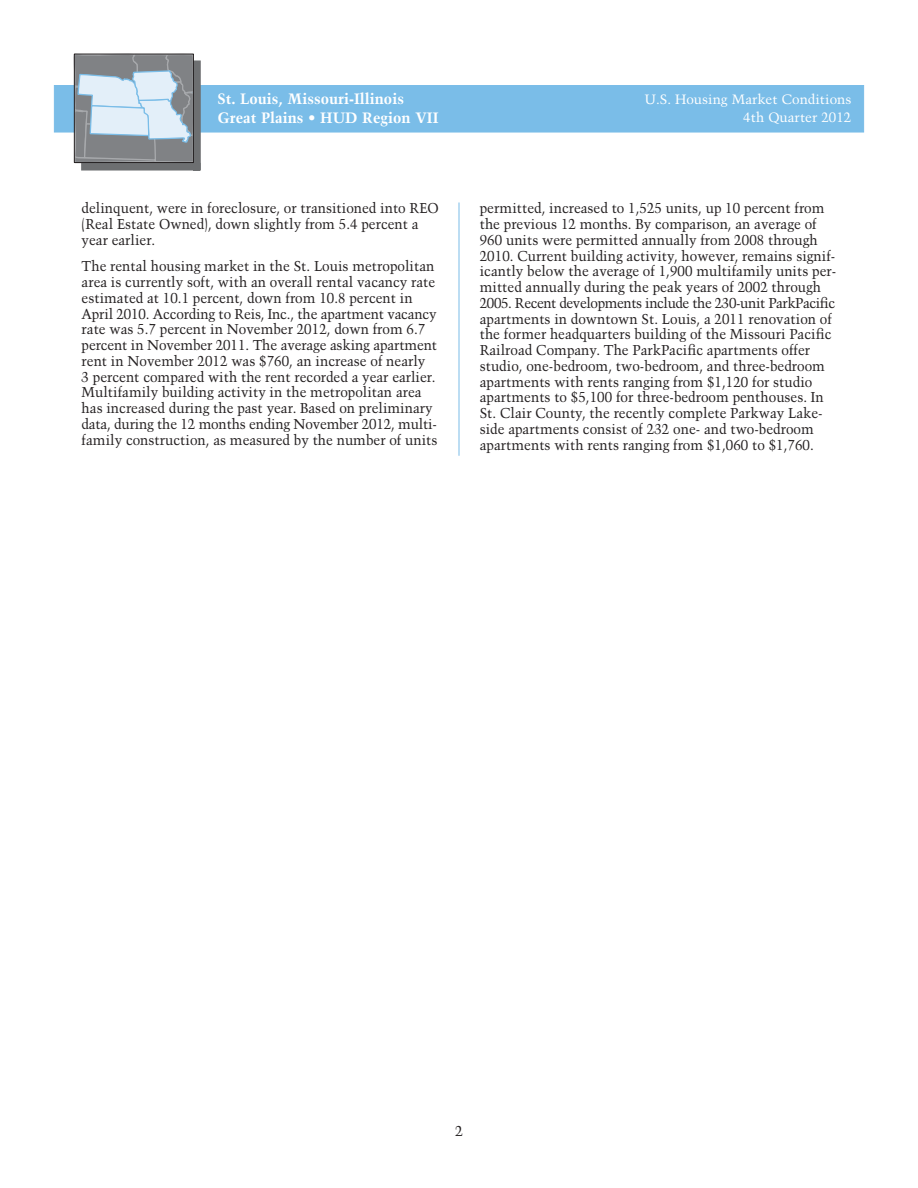
<style>
.page{position:relative;width:918px;height:1188px;background:#fff}
.page>*{position:absolute;margin:0;border:0;box-sizing:border-box;transform-origin:0 0}
.t1{font:700 15px/19.5px "Trump Mediaeval";color:#fff}
.t2{font:14.25px/15.8px "Trump Mediaeval";color:#231f20;scale:.95 1}
.t3{font:14.25px "Trump Mediaeval";color:#231f20}
.t4{font:13.5px/18px "Trump Mediaeval";color:#fff;text-align:right}
</style>
<div class="page">
<div style="left:54px;top:85px;width:810px;height:47px;background:#7abde8"></div>
<div style="left:193px;top:60px;width:8px;height:111px;background:#6d6f71"></div>
<div style="left:81px;top:163px;width:119px;height:8px;background:#6d6f71"></div>
<svg style="left:74px;top:53px;width:122px;height:114px;background:#a3abb3"></svg>
<hr style="left:459px;top:202px;width:1px;height:254px;background:#7abde8">
<p class="t1" style="left:217px;top:88px;width:223px">St. Louis, Missouri-Illinois<br>Great Plains • HUD Region VII</p>
<p class="t4" style="left:645px;top:90px;width:208px">U.S. Housing Market Conditions<br>4th Quarter 2012</p>
<p class="t2" style="left:82px;top:200px;width:378px">delinquent, were in foreclosure, or transitioned into REO (Real Estate Owned), down slightly from 5.4 percent a year earlier.</p>
<p class="t2" style="left:82px;top:258px;width:376px">The rental housing market in the St. Louis metropolitan area is currently soft, with an overall rental vacancy rate estimated at 10.1 percent, down from 10.8 percent in April 2010. According to Reis, Inc., the apartment vacancy rate was 5.7 percent in November 2012, down from 6.7 percent in November 2011. The average asking apartment rent in November 2012 was $760, an increase of nearly<br>3 percent compared with the rent recorded a year earlier.<br>Multifamily building activity in the metropolitan area has increased during the past year. Based on preliminary data, during the 12 months ending November 2012, multi-- family construction, as measured by the number of units</p>
<p class="t2" style="left:480px;top:200px;width:376px">permitted, increased to 1,525 units, up 10 percent from the previous 12 months. By comparison, an average of 960 units were permitted annually from 2008 through 2010. Current building activity, however, remains signif-- icantly below the average of 1,900 multifamily units per-- mitted annually during the peak years of 2002 through 2005. Recent developments include the 230-unit ParkPacific apartments in downtown St. Louis, a 2011 renovation of the former headquarters building of the Missouri Pacific Railroad Company. The ParkPacific apartments offer studio, one-bedroom, two-bedroom, and three-bedroom apartments with rents ranging from $1,120 for studio apartments to $5,100 for three-bedroom penthouses. In St. Clair County, the recently complete Parkway Lake&shy;side apartments consist of 232 one- and two-bedroom apartments with rents ranging from $1,060 to $1,760.</p>
<p class="t3" style="left:455px;top:1123px;width:9px">2</p>
</div>
